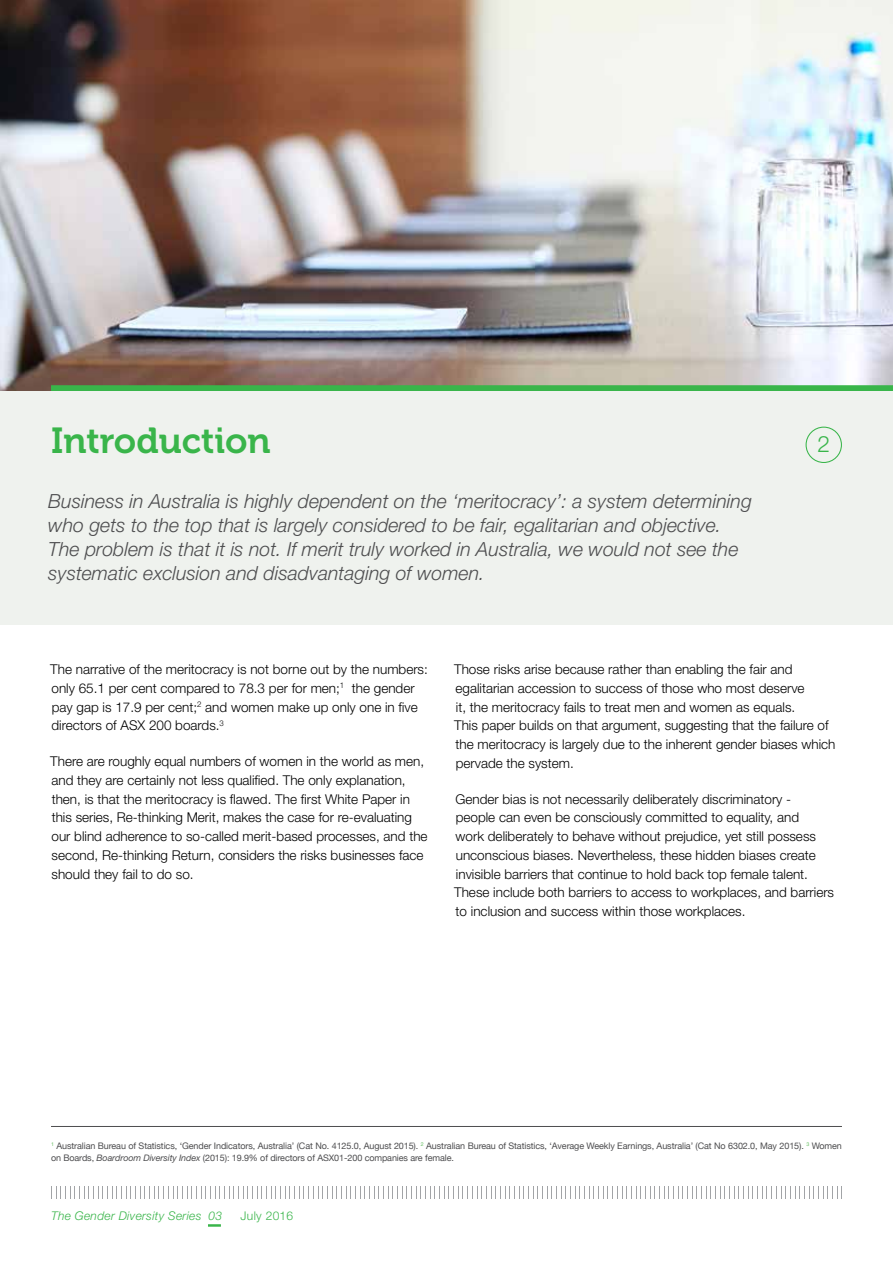
<style>
.page{position:relative;width:893px;height:1263px;background:#fff}
.page>*{position:absolute;margin:0;border:0;box-sizing:border-box;transform-origin:0 0}
.t1{font:36px "Museo 700";color:#39b54a}
.t2{font:300 22.5px "Helvetica Neue";color:#39b54a}
.t3{font:italic 300 19.5px/24px "Helvetica Neue";color:#4d4d4f}
.t4{font:300 13.5px/18.8px "Helvetica Neue";color:#000}
.t5{font:italic 300 12px "Helvetica Neue";letter-spacing:.025em;color:#39b54a}
.t6{font:300 12px "Helvetica Neue";letter-spacing:.025em;color:#39b54a}
.t7{font:9px/12px "Helvetica Neue";letter-spacing:-.01em;color:#4d4d4f}
.s1{font-style:italic}
</style>
<div class="page">
<img style="left:0;top:0;width:893px;height:391px">
<div style="left:51px;top:385px;width:842px;height:6px;background:#39b54a"></div>
<svg style="left:51px;top:1186px;width:791px;height:13px"></svg>
<hr style="left:51px;top:1126px;width:791px;height:1px;background:#4d4d4f">
<div style="left:0;top:391px;width:893px;height:233px;background:#eff2ee"></div>
<div style="left:806px;top:427px;width:36px;height:36px;border:1px solid #39b54a;border-radius:50%"></div>
<svg style="left:208px;top:1224px;width:13px;height:3px"></svg>
<h1 class="t1" style="left:51px;top:420px;width:221px">Introduction</h1>
<h2 class="t2" style="left:817px;top:431px;width:14px">2</h2>
<p class="t3" style="left:48px;top:488px;width:705px">Business in Australia is highly dependent on the ‘meritocracy’: a system determining who gets to the top that is largely considered to be fair, egalitarian and objective.<br>The problem is that it is not. If merit truly worked in Australia, we would not see the systematic exclusion and disadvantaging of women.</p>
<p class="t4" style="left:50px;top:659px;width:379px">The narrative of the meritocracy is not borne out by the numbers: only 65.1 per cent compared to 78.3 per for men;<sup>1</sup> the gender pay gap is 17.9 per cent;<sup>2</sup> and women make up only one in five directors of ASX 200 boards.<sup>3</sup></p>
<p class="t4" style="left:50px;top:751px;width:379px">There are roughly equal numbers of women in the world as men, and they are certainly not less qualified. The only explanation, then, is that the meritocracy is flawed. The first White Paper in this series, Re-thinking Merit, makes the case for re-evaluating our blind adherence to so-called merit-based processes, and the second, Re-thinking Return, considers the risks businesses face should they fail to do so.</p>
<p class="t4" style="left:454px;top:659px;width:383px">Those risks arise because rather than enabling the fair and egalitarian accession to success of those who most deserve<br>it, the meritocracy fails to treat men and women as equals.<br>This paper builds on that argument, suggesting that the failure of the meritocracy is largely due to the inherent gender biases which pervade the system.</p>
<p class="t4" style="left:454px;top:789px;width:381px">Gender bias is not necessarily deliberately discriminatory -<br>people can even be consciously committed to equality, and<br>work deliberately to behave without prejudice, yet still possess unconscious biases. Nevertheless, these hidden biases create invisible barriers that continue to hold back top female talent.<br>These include both barriers to access to workplaces, and barriers to inclusion and success within those workplaces.</p>
<p class="t7" style="left:51px;top:1140px;width:792px"><sup>1</sup> Australian Bureau of Statistics, ‘Gender Indicators, Australia’ (Cat No. 4125.0, August 2015). <sup>2</sup> Australian Bureau of Statistics, ‘Average Weekly Earnings, Australia’ (Cat No 6302.0, May 2015). <sup>3</sup> Women on Boards, <span class="s1">Boardroom Diversity Index</span> (2015): 19.9% of directors of ASX01-200 companies are female.</p>
<p class="t5" style="left:51px;top:1209px;width:173px">The Gender Diversity Series 03</p>
<p class="t6" style="left:241px;top:1209px;width:54px">July 2016</p>
</div>
